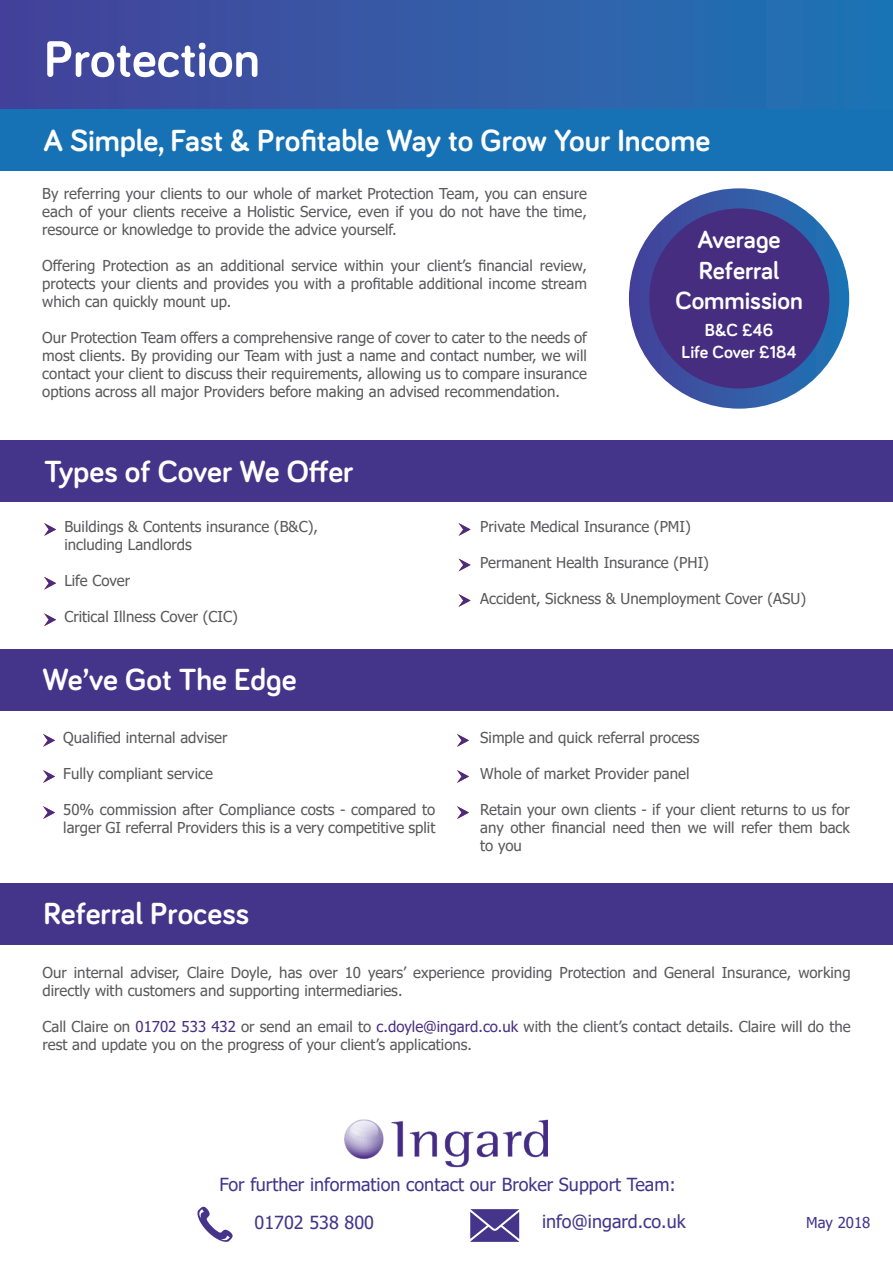
<style>
.page{position:relative;width:893px;height:1263px;background:#fff}
.page>*{position:absolute;margin:0;border:0;box-sizing:border-box;transform-origin:0 0}
.t1{font:700 52.5px "Bariol";color:#fff}
.t2{font:700 31.5px "Bariol";color:#fff}
.t3{font:700 25.5px "Bariol";color:#fff}
.t4{font:18px "Tahoma";color:#44358b}
.t5{font:700 18px "Bariol";color:#fff}
.t6{font:15px/18px "Tahoma";color:#5a595b;text-align:justify}
.t7{font:15px "Tahoma";color:#44358b}
.s1{color:#482f81}
</style>
<div class="page">
<div style="left:0;top:0;width:893px;height:109px;background:linear-gradient(to right,#464299,#1e75b5)"></div>
<div style="left:0;top:109px;width:893px;height:61px;background:#1772b5"></div>
<div style="left:0;top:441px;width:893px;height:61px;background:#44358b"></div>
<div style="left:0;top:649px;width:893px;height:61px;background:#44358b"></div>
<svg style="left:470px;top:1209px;width:49px;height:33px"></svg>
<svg style="left:197px;top:1206px;width:36px;height:36px"></svg>
<img style="left:344px;top:1119px;width:204px;height:49px">
<svg style="left:43px;top:734px;width:12px;height:13px"></svg>
<svg style="left:43px;top:770px;width:12px;height:13px"></svg>
<svg style="left:43px;top:806px;width:12px;height:13px"></svg>
<svg style="left:457px;top:734px;width:12px;height:13px"></svg>
<svg style="left:457px;top:770px;width:12px;height:13px"></svg>
<svg style="left:44px;top:523px;width:12px;height:13px"></svg>
<svg style="left:44px;top:577px;width:12px;height:13px"></svg>
<svg style="left:44px;top:613px;width:12px;height:13px"></svg>
<svg style="left:459px;top:523px;width:12px;height:13px"></svg>
<svg style="left:459px;top:558px;width:12px;height:13px"></svg>
<svg style="left:459px;top:594px;width:12px;height:13px"></svg>
<svg style="left:457px;top:806px;width:12px;height:13px"></svg>
<div style="left:0;top:883px;width:893px;height:61px;background:#44358b"></div>
<svg style="left:629px;top:188px;width:220px;height:221px"></svg>
<div style="left:649px;top:208px;width:180px;height:181px;background:#462d80;border-radius:50%"></div>
<p class="t1" style="left:44px;top:23px;width:217px">Protection</p>
<p class="t2" style="left:43px;top:119px;width:668px">A Simple, Fast &amp; Profitable Way to Grow Your Income</p>
<p class="t6" style="left:42px;top:185px;width:546px">By referring your clients to our whole of market Protection Team, you can ensure each of your clients receive a Holistic Service, even if you do not have the time, resource or knowledge to provide the advice yourself.</p>
<p class="t6" style="left:42px;top:257px;width:546px">Offering Protection as an additional service within your client’s financial review, protects your clients and provides you with a profitable additional income stream which can quickly mount up.</p>
<p class="t6" style="left:42px;top:329px;width:546px">Our Protection Team offers a comprehensive range of cover to cater to the needs of most clients. By providing our Team with just a name and contact number, we will contact your client to discuss their requirements, allowing us to compare insurance options across all major Providers before making an advised recommendation.</p>
<p class="t3" style="left:697px;top:222px;width:85px">Average</p>
<p class="t3" style="left:699px;top:252px;width:82px">Referral</p>
<p class="t3" style="left:675px;top:283px;width:129px">Commission</p>
<p class="t5" style="left:705px;top:318px;width:70px">B&amp;C £46</p>
<p class="t5" style="left:682px;top:339px;width:116px">Life Cover £184</p>
<p class="t2" style="left:44px;top:450px;width:311px">Types of Cover We Offer</p>
<p class="t6" style="left:64px;top:519px;width:255px">Buildings &amp; Contents insurance (B&amp;C),</p>
<p class="t6" style="left:64px;top:537px;width:129px">including Landlords</p>
<p class="t6" style="left:64px;top:573px;width:67px">Life Cover</p>
<p class="t6" style="left:64px;top:609px;width:175px">Critical Illness Cover (CIC)</p>
<p class="t2" style="left:43px;top:658px;width:255px">We’ve Got The Edge</p>
<p class="t6" style="left:63px;top:730px;width:166px">Qualified internal adviser</p>
<p class="t6" style="left:63px;top:766px;width:151px">Fully compliant service</p>
<p class="t6" style="left:63px;top:802px;width:374px">50% commission after Compliance costs - compared to larger GI referral Providers this is a very competitive split</p>
<p class="t2" style="left:43px;top:892px;width:207px">Referral Process</p>
<p class="t6" style="left:480px;top:519px;width:212px">Private Medical Insurance (PMI)</p>
<p class="t6" style="left:480px;top:555px;width:230px">Permanent Health Insurance (PHI)</p>
<p class="t6" style="left:480px;top:591px;width:327px">Accident, Sickness &amp; Unemployment Cover (ASU)</p>
<p class="t6" style="left:480px;top:730px;width:221px">Simple and quick referral process</p>
<p class="t6" style="left:480px;top:766px;width:211px">Whole of market Provider panel</p>
<p class="t6" style="left:480px;top:802px;width:371px">Retain your own clients - if your client returns to us for any other financial need then we will refer them back to you</p>
<p class="t6" style="left:43px;top:964px;width:809px">Our internal adviser, Claire Doyle, has over 10 years’ experience providing Protection and General Insurance, working directly with customers and supporting intermediaries.</p>
<p class="t6" style="left:43px;top:1018px;width:809px">Call Claire on <span class="s1">01702 533 432</span> or send an email to <span class="s1">c.doyle@ingard.co.uk</span> with the client’s contact details. Claire will do the rest and update you on the progress of your client’s applications.</p>
<p class="t4" style="left:219px;top:1172px;width:458px">For further information contact our Broker Support Team:</p>
<p class="t4" style="left:255px;top:1211px;width:121px">01702 538 800</p>
<p class="t4" style="left:542px;top:1209px;width:145px">info@ingard.co.uk</p>
<p class="t7" style="left:806px;top:1212px;width:66px">May 2018</p>
</div>
